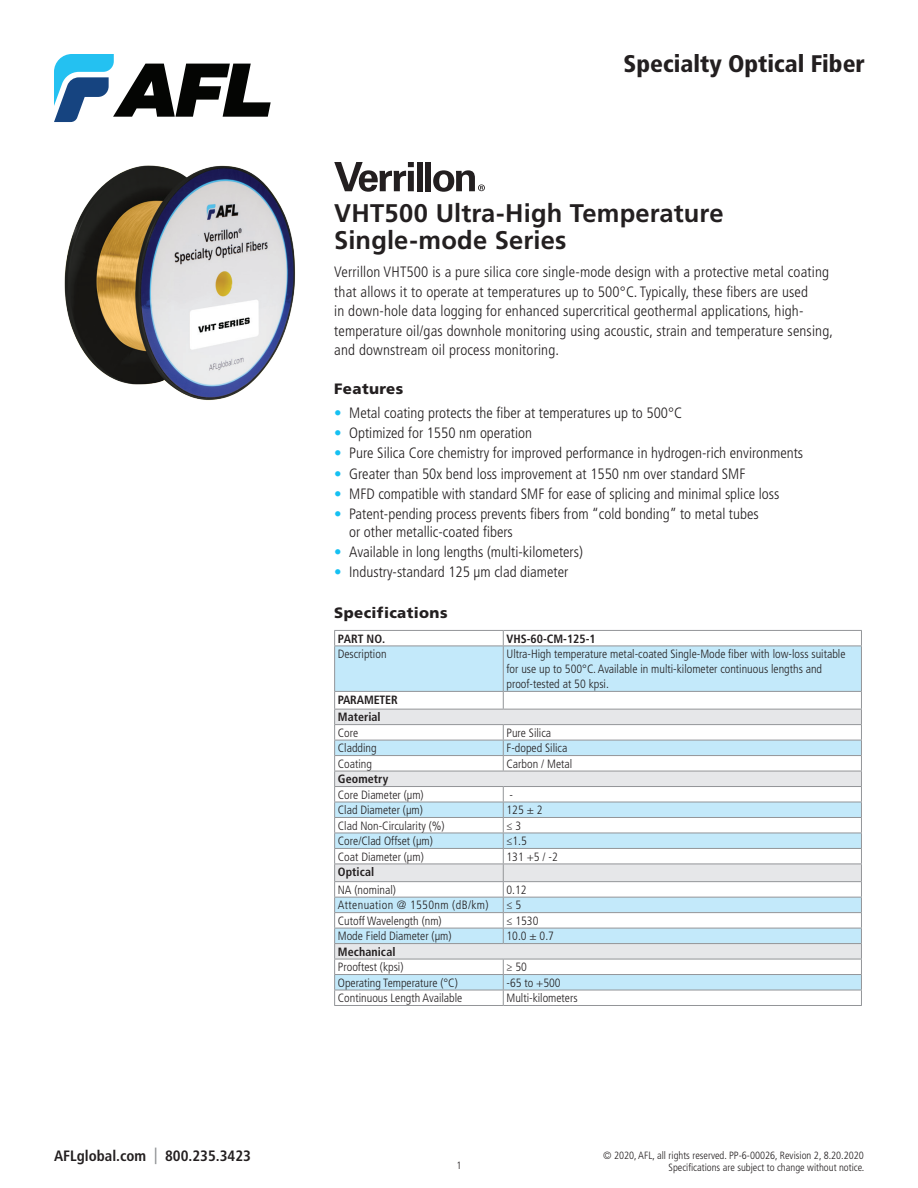
<style>
.page{position:relative;width:918px;height:1188px;background:#fff}
.page>*{position:absolute;margin:0;border:0;box-sizing:border-box;transform-origin:0 0}
.t1{font:700 25.5px/27px "Frutiger LT Std";letter-spacing:.005em;color:#231f20}
.t2{font:900 condensed 24px "Frutiger LT Std";color:#231f20}
.t3{font:300 condensed 15px/19.5px "Frutiger LT Std";color:#231f20}
.t4{font:700 condensed 15px "Frutiger LT Std";color:#231f20}
.t5{font:900 15px "Frutiger LT Std";letter-spacing:.025em;color:#231f20}
.t6{font:300 condensed 12px/15px "Frutiger LT Std";color:#231f20}
.t7{font:700 condensed 12px/17.7px "Frutiger LT Std";letter-spacing:.005em;color:#231f20}
.t8{font:300 condensed 12px "Frutiger LT Std";letter-spacing:.03em;color:#231f20}
.t9{font:300 condensed 10.5px/12px "Frutiger LT Std";color:#231f20;text-align:right}
.s1{font-size:16.5px;color:#939598}
.s2{color:#15c0f2}
</style>
<div class="page">
<svg style="left:54px;top:54px;width:217px;height:68px"></svg>
<svg style="left:334px;top:162px;width:80px;height:30px"></svg>
<div style="left:417px;top:162px;width:6px;height:29px;background:#231f20"></div>
<div style="left:425px;top:162px;width:6px;height:29px;background:#231f20"></div>
<svg style="left:433px;top:170px;width:52px;height:22px"></svg>
<img style="left:64px;top:165px;width:232px;height:236px">
<svg style="left:335px;top:647px;width:526px;height:343px;fill:#c3e9fa"></svg>
<svg style="left:335px;top:710px;width:526px;height:249px;background:#d9e6ed"></svg>
<svg style="left:335px;top:725px;width:526px;height:30px"></svg>
<svg style="left:335px;top:756px;width:526px;height:172px"></svg>
<hr style="left:503px;top:724px;width:359px;height:1px;background:#939598">
<hr style="left:503px;top:740px;width:359px;height:1px;background:#939598">
<hr style="left:503px;top:755px;width:359px;height:1px;background:#939598">
<svg style="left:503px;top:725px;width:1px;height:46px"></svg>
<hr style="left:503px;top:771px;width:359px;height:1px;background:#939598">
<hr style="left:503px;top:786px;width:359px;height:1px;background:#939598">
<hr style="left:503px;top:802px;width:359px;height:1px;background:#939598">
<hr style="left:503px;top:817px;width:359px;height:1px;background:#939598">
<hr style="left:503px;top:833px;width:359px;height:1px;background:#939598">
<hr style="left:503px;top:848px;width:359px;height:1px;background:#939598">
<hr style="left:503px;top:864px;width:359px;height:1px;background:#939598">
<hr style="left:503px;top:912px;width:359px;height:1px;background:#939598">
<hr style="left:334px;top:630px;width:169px;height:1px;background:#939598">
<svg style="left:334px;top:631px;width:1px;height:15px"></svg>
<hr style="left:503px;top:630px;width:359px;height:1px;background:#939598">
<svg style="left:503px;top:631px;width:1px;height:15px"></svg>
<svg style="left:861px;top:631px;width:1px;height:15px"></svg>
<hr style="left:334px;top:646px;width:169px;height:1px;background:#939598">
<hr style="left:334px;top:646px;width:1px;height:45px;background:#939598">
<hr style="left:503px;top:646px;width:359px;height:1px;background:#939598">
<hr style="left:503px;top:646px;width:1px;height:45px;background:#939598">
<hr style="left:861px;top:646px;width:1px;height:45px;background:#939598">
<hr style="left:334px;top:691px;width:169px;height:1px;background:#939598">
<hr style="left:503px;top:691px;width:359px;height:1px;background:#939598">
<svg style="left:503px;top:692px;width:1px;height:17px"></svg>
<hr style="left:334px;top:709px;width:169px;height:1px;background:#939598">
<hr style="left:503px;top:709px;width:359px;height:1px;background:#939598">
<hr style="left:334px;top:881px;width:169px;height:1px;background:#939598">
<hr style="left:503px;top:881px;width:359px;height:1px;background:#939598">
<hr style="left:334px;top:897px;width:169px;height:1px;background:#939598">
<hr style="left:503px;top:897px;width:359px;height:1px;background:#939598">
<hr style="left:334px;top:959px;width:169px;height:1px;background:#939598">
<hr style="left:503px;top:959px;width:359px;height:1px;background:#939598">
<hr style="left:334px;top:990px;width:169px;height:1px;background:#939598">
<hr style="left:503px;top:990px;width:359px;height:1px;background:#939598">
<hr style="left:334px;top:740px;width:169px;height:1px;background:#939598">
<hr style="left:334px;top:786px;width:169px;height:1px;background:#939598">
<hr style="left:334px;top:802px;width:169px;height:1px;background:#939598">
<hr style="left:334px;top:848px;width:169px;height:1px;background:#939598">
<hr style="left:334px;top:755px;width:169px;height:1px;background:#939598">
<hr style="left:334px;top:817px;width:169px;height:1px;background:#939598">
<hr style="left:334px;top:864px;width:169px;height:1px;background:#939598">
<hr style="left:334px;top:771px;width:169px;height:1px;background:#939598">
<hr style="left:334px;top:833px;width:169px;height:1px;background:#939598">
<hr style="left:334px;top:912px;width:169px;height:1px;background:#939598">
<hr style="left:334px;top:974px;width:169px;height:1px;background:#939598">
<hr style="left:334px;top:1005px;width:169px;height:1px;background:#939598">
<hr style="left:503px;top:974px;width:359px;height:1px;background:#939598">
<svg style="left:503px;top:959px;width:1px;height:46px"></svg>
<hr style="left:503px;top:1005px;width:359px;height:1px;background:#939598">
<hr style="left:334px;top:724px;width:169px;height:1px;background:#939598">
<hr style="left:334px;top:928px;width:169px;height:1px;background:#939598">
<svg style="left:334px;top:692px;width:1px;height:313px"></svg>
<hr style="left:334px;top:943px;width:169px;height:1px;background:#939598">
<hr style="left:503px;top:928px;width:359px;height:1px;background:#939598">
<svg style="left:503px;top:787px;width:1px;height:156px"></svg>
<svg style="left:861px;top:692px;width:1px;height:313px"></svg>
<hr style="left:503px;top:943px;width:359px;height:1px;background:#939598">
<p class="t4" style="left:54px;top:1147px;width:198px">AFLglobal.com <span class="s1">|</span> 800.235.3423</p>
<h2 class="t2" style="left:624px;top:49px;width:243px">Specialty Optical Fiber</h2>
<h1 class="t1" style="left:334px;top:199px;width:391px">VHT500 Ultra-High Temperature<br>Single-mode Series</h1>
<p class="t3" style="left:334px;top:262px;width:500px">Verrillon VHT500 is a pure silica core single-mode design with a protective metal coating that allows it to operate at temperatures up to 500°C. Typically, these fibers are used<br>in down-hole data logging for enhanced supercritical geothermal applications, high&shy;temperature oil/gas downhole monitoring using acoustic, strain and temperature sensing, and downstream oil process monitoring.</p>
<p class="t5" style="left:334px;top:380px;width:71px">Features</p>
<p class="t3" style="left:334px;top:403px;width:349px"><span class="s2">•</span> Metal coating protects the fiber at temperatures up to 500°C</p>
<p class="t3" style="left:334px;top:423px;width:199px"><span class="s2">•</span> Optimized for 1550 nm operation</p>
<p class="t3" style="left:334px;top:444px;width:471px"><span class="s2">•</span> Pure Silica Core chemistry for improved performance in hydrogen-rich environments</p>
<p class="t3" style="left:334px;top:464px;width:413px"><span class="s2">•</span> Greater than 50x bend loss improvement at 1550 nm over standard SMF</p>
<p class="t3" style="left:334px;top:484px;width:447px"><span class="s2">•</span> MFD compatible with standard SMF for ease of splicing and minimal splice loss</p>
<p class="t3" style="left:349px;top:505px;width:411px;line-height:18px;text-indent:-15px"><span class="s2">•</span> Patent-pending process prevents fibers from “cold bonding” to metal tubes or other metallic-coated fibers</p>
<p class="t3" style="left:334px;top:542px;width:250px"><span class="s2">•</span> Available in long lengths (multi-kilometers)</p>
<p class="t3" style="left:334px;top:562px;width:236px"><span class="s2">•</span> Industry-standard 125 µm clad diameter</p>
<p class="t5" style="left:334px;top:603px;width:115px">Specifications</p>
<p class="t7" style="left:338px;top:630px;width:49px">PART NO.</p>
<p class="t7" style="left:507px;top:630px;width:91px">VHS-60-CM-125-1</p>
<p class="t6" style="left:338px;top:647px;width:50px">Description</p>
<p class="t6" style="left:507px;top:647px;width:340px">Ultra-High temperature metal-coated Single-Mode fiber with low-loss suitable for use up to 500°C. Available in multi-kilometer continuous lengths and proof-tested at 50 kpsi.</p>
<p class="t7" style="left:338px;top:691px;width:61px">PARAMETER<br>Material</p>
<p class="t6" style="left:338px;top:725px;width:22px">Core</p>
<p class="t6" style="left:507px;top:725px;width:46px">Pure Silica</p>
<p class="t6" style="left:338px;top:741px;width:40px">Cladding</p>
<p class="t6" style="left:507px;top:741px;width:62px">F-doped Silica</p>
<p class="t6" style="left:338px;top:756px;width:36px">Coating</p>
<p class="t6" style="left:507px;top:756px;width:67px">Carbon / Metal</p>
<p class="t7" style="left:338px;top:770px;width:52px">Geometry</p>
<p class="t6" style="left:338px;top:787px;width:87px">Core Diameter (µm)</p>
<p class="t6" style="left:509px;top:787px;width:5px">-</p>
<p class="t6" style="left:338px;top:803px;width:87px">Clad Diameter (µm)</p>
<p class="t6" style="left:507px;top:803px;width:37px">125 ± 2</p>
<p class="t6" style="left:338px;top:818px;width:108px">Clad Non-Circularity (%)</p>
<p class="t6" style="left:507px;top:818px;width:16px">≤ 3</p>
<p class="t6" style="left:338px;top:834px;width:97px">Core/Clad Offset (µm)</p>
<p class="t6" style="left:507px;top:834px;width:22px">≤1.5</p>
<p class="t6" style="left:338px;top:849px;width:88px">Coat Diameter (µm)</p>
<p class="t6" style="left:507px;top:849px;width:53px">131 +5 / -2</p>
<p class="t7" style="left:338px;top:863px;width:38px">Optical</p>
<p class="t6" style="left:338px;top:882px;width:60px">NA (nominal)</p>
<p class="t6" style="left:507px;top:882px;width:22px">0.12</p>
<p class="t8" style="left:338px;top:898px;width:152px">Attenuation @ 1550nm (dB/km)</p>
<p class="t6" style="left:507px;top:898px;width:16px">≤ 5</p>
<p class="t6" style="left:338px;top:913px;width:105px">Cutoff Wavelength (nm)</p>
<p class="t6" style="left:507px;top:913px;width:33px">≤ 1530</p>
<p class="t6" style="left:338px;top:929px;width:115px">Mode Field Diameter (µm)</p>
<p class="t6" style="left:507px;top:929px;width:49px">10.0 ± 0.7</p>
<p class="t7" style="left:338px;top:943px;width:59px">Mechanical</p>
<p class="t6" style="left:338px;top:960px;width:67px">Prooftest (kpsi)</p>
<p class="t6" style="left:507px;top:960px;width:22px">≥ 50</p>
<p class="t6" style="left:338px;top:975px;width:121px">Operating Temperature (°C)</p>
<p class="t6" style="left:507px;top:975px;width:56px">-65 to +500</p>
<p class="t6" style="left:338px;top:991px;width:126px">Continuous Length Available</p>
<p class="t6" style="left:507px;top:991px;width:73px">Multi-kilometers</p>
<p class="t9" style="left:456px;top:1159px;width:7px">1</p>
<p class="t9" style="left:603px;top:1150px;width:263px">© 2020, AFL, all rights reserved. PP-6-00026, Revision 2, 8.20.2020<br>Specifications are subject to change without notice.</p>
</div>
